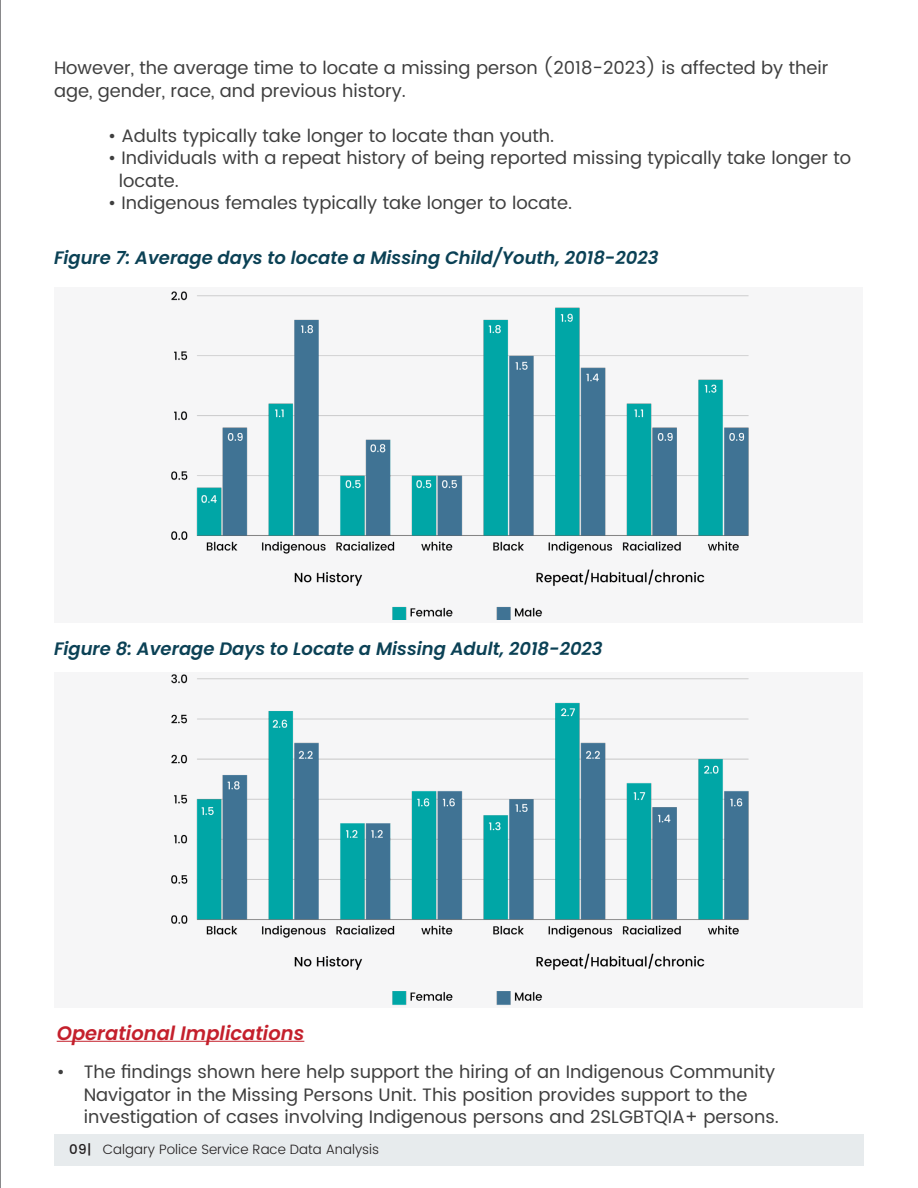
<style>
.page{position:relative;width:918px;height:1188px;background:#fff}
.page>*{position:absolute;margin:0;border:0;box-sizing:border-box;transform-origin:0 0}
.t1{font:italic 600 19.5px "Poppins";color:#c4202c}
.t2{font:18px/22.5px "Poppins";color:#3f3f3f}
.t3{font:italic 600 18px "Poppins";color:#0b4155}
.O_S_11_15{font:300 13.5px "Poppins";color:#231f20}
.O_R_12_17_25{font:500 13.5px "Poppins";color:#231f20}
</style>
<div class="page">
<hr style="left:0;top:0;width:1px;height:1188px;background:#636366">
<div style="left:54px;top:287px;width:808px;height:336px;background:#f6f6f7"></div>
<div style="left:54px;top:672px;width:808px;height:336px;background:#f6f6f7"></div>
<hr style="left:57px;top:1041px;width:247px;height:1px;background:#c4202c">
<div style="left:54px;top:1134px;width:810px;height:31px;background:#e7ebed"></div>
<img style="left:171px;top:291px;width:578px;height:328px">
<img style="left:171px;top:675px;width:578px;height:330px">
<p class="t2" style="left:54px;top:57px;width:776px">However, the average time to locate a missing person (2018-2023) is affected by their age, gender, race, and previous history.</p>
<p class="t2" style="left:108px;top:125px;width:448px">• Adults typically take longer to locate than youth.</p>
<p class="t2" style="left:108px;top:147px;width:745px">• Individuals with a repeat history of being reported missing typically take longer to</p>
<p class="t2" style="left:119px;top:170px;width:62px">locate.</p>
<p class="t2" style="left:108px;top:192px;width:466px">• Indigenous females typically take longer to locate.</p>
<p class="t3" style="left:54px;top:248px;width:606px">Figure 7: Average days to locate a Missing Child/Youth, 2018-2023</p>
<p class="t3" style="left:54px;top:638px;width:550px">Figure 8: Average Days to Locate a Missing Adult, 2018-2023</p>
<p class="t1" style="left:57px;top:1022px;width:249px">Operational Implications</p>
<p class="t2" style="left:84px;top:1061px;width:697px;text-indent:-27px">• The findings shown here help support the hiring of an Indigenous Community<br>Navigator in the Missing Persons Unit. This position provides support to the investigation of cases involving Indigenous persons and 2SLGBTQIA+ persons.</p>
<p class="O_R_12_17_25" style="left:69px;top:1139px;width:24px">09|</p>
<p class="O_S_11_15" style="left:103px;top:1140px;width:278px">Calgary Police Service Race Data Analysis</p>
</div>
